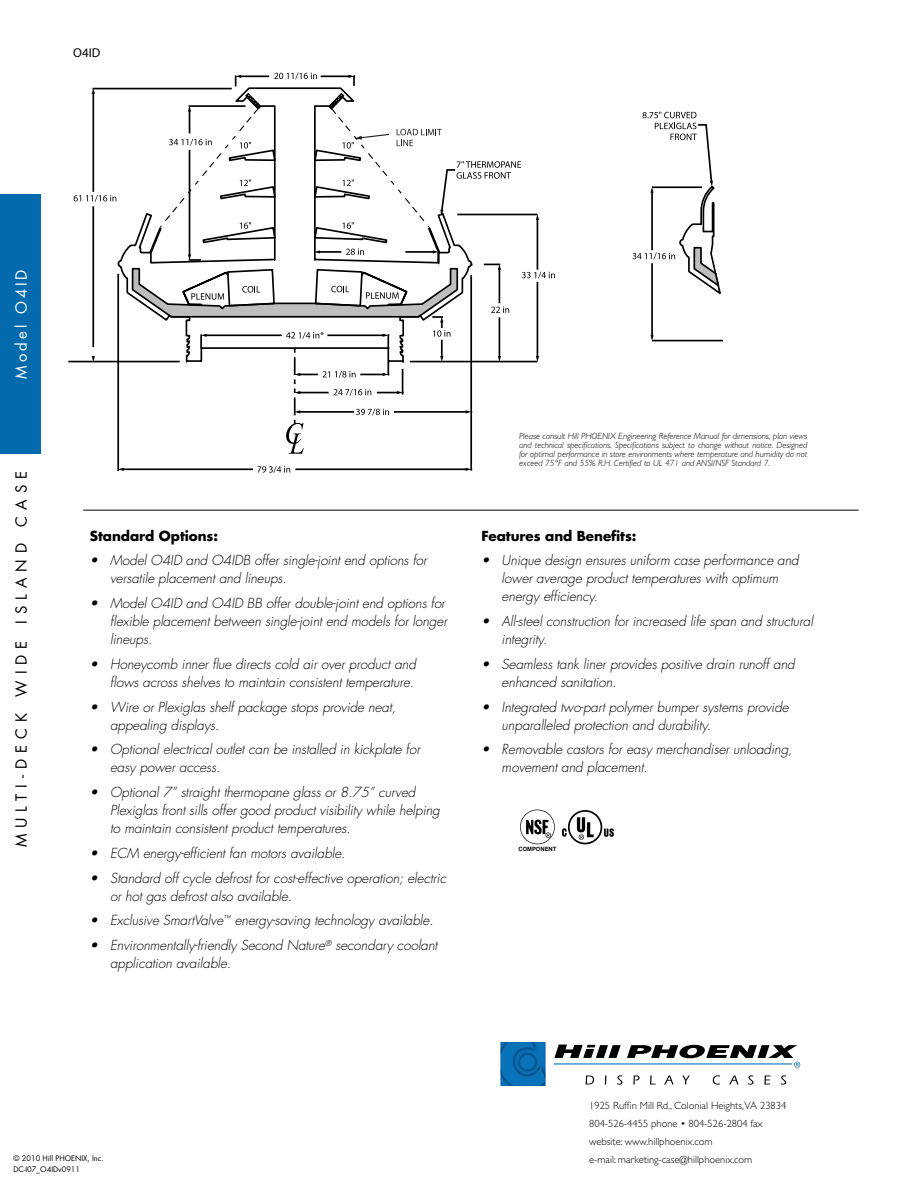
<style>
.page{position:relative;width:918px;height:1188px;background:#fff}
.page>*{position:absolute;margin:0;border:0;box-sizing:border-box;transform-origin:0 0}
.t1{font:15px "Futura";letter-spacing:.4em;color:#000}
.t2{font:15px "Futura";letter-spacing:.2em;color:#fff}
.t3{font:italic 300 13.5px/18px "Futura";letter-spacing:-.005em;color:#000}
.t4{font:700 13.5px "Futura";letter-spacing:-.005em;color:#000}
.t5{font:12.9px "Myriad Pro";color:#000}
.t6{font:300 10.5px/18px "Gill Sans";color:#000}
.t7{font:italic 300 9px/9px "Gill Sans";letter-spacing:-.005em;color:#000;text-align:justify}
.t8{font:7.5px/10.5px "Futura";color:#000}
.t9{font:700 5.85px "Helvetica";color:#000}
</style>
<div class="page">
<hr style="left:117px;top:274px;width:2px;height:197px;background:#000">
<hr style="left:470px;top:275px;width:2px;height:196px;background:#000">
<hr style="left:123px;top:468px;width:130px;height:2px;background:#000">
<svg style="left:119px;top:468px;width:5px;height:3px"></svg>
<hr style="left:295px;top:468px;width:172px;height:2px;background:#000">
<svg style="left:466px;top:468px;width:6px;height:3px"></svg>
<hr style="left:240px;top:75px;width:29px;height:2px;background:#000">
<svg style="left:235px;top:75px;width:6px;height:11px"></svg>
<hr style="left:321px;top:75px;width:29px;height:2px;background:#000">
<svg style="left:348px;top:75px;width:7px;height:11px"></svg>
<hr style="left:68px;top:361px;width:112px;height:1px;background:#000">
<hr style="left:92px;top:88px;width:140px;height:1px;background:#000">
<hr style="left:92px;top:206px;width:2px;height:141px;background:#000">
<svg style="left:92px;top:356px;width:3px;height:5px"></svg>
<hr style="left:92px;top:93px;width:2px;height:99px;background:#000">
<svg style="left:92px;top:88px;width:3px;height:6px"></svg>
<svg style="left:257px;top:466px;width:33px;height:7px"></svg>
<svg style="left:274px;top:73px;width:43px;height:6px"></svg>
<svg style="left:74px;top:195px;width:42px;height:7px"></svg>
<svg style="left:117px;top:87px;width:230px;height:276px"></svg>
<svg style="left:131px;top:93px;width:424px;height:361px"></svg>
<div style="left:0;top:194px;width:40px;height:260px;background:#046aae"></div>
<svg style="left:554px;top:1045px;width:67px;height:13px"></svg>
<hr style="left:553px;top:1063px;width:240px;height:1px;background:#0072bc">
<svg style="left:627px;top:1045px;width:173px;height:23px"></svg>
<svg style="left:586px;top:1076px;width:8px;height:8px"></svg>
<svg style="left:617px;top:1075px;width:5px;height:10px"></svg>
<svg style="left:633px;top:1076px;width:7px;height:8px"></svg>
<svg style="left:650px;top:1076px;width:6px;height:8px"></svg>
<svg style="left:664px;top:1076px;width:9px;height:8px"></svg>
<svg style="left:682px;top:1076px;width:8px;height:8px"></svg>
<svg style="left:713px;top:1075px;width:7px;height:10px"></svg>
<svg style="left:729px;top:1076px;width:10px;height:8px"></svg>
<svg style="left:748px;top:1075px;width:5px;height:10px"></svg>
<svg style="left:764px;top:1076px;width:7px;height:8px"></svg>
<svg style="left:781px;top:1075px;width:5px;height:10px"></svg>
<img style="left:501px;top:1042px;width:44px;height:44px">
<hr style="left:83px;top:510px;width:776px;height:1px;background:#000">
<hr style="left:652px;top:340px;width:71px;height:1px;background:#000">
<hr style="left:651px;top:263px;width:2px;height:73px;background:#000">
<svg style="left:650px;top:335px;width:4px;height:6px"></svg>
<svg style="left:633px;top:112px;width:88px;height:185px"></svg>
<svg style="left:520px;top:810px;width:35px;height:34px"></svg>
<svg style="left:562px;top:810px;width:52px;height:34px"></svg>
<p class="t5" style="left:73px;top:45px;width:29px">O4ID</p>
<p class="t2" style="left:11px;top:379px;width:111px;rotate:-90deg">Model O4ID</p>
<p class="t1" style="left:11px;top:847px;width:378px;rotate:-90deg">MULTI-DECK WIDE ISLAND CASE</p>
<p class="t4" style="left:90px;top:526px;width:130px">Standard Options:</p>
<p class="t3" style="left:110px;top:552px;width:318px;text-indent:-20px">• Model O4ID and O4IDB offer single-joint end options for versatile placement and lineups.</p>
<p class="t3" style="left:110px;top:594px;width:338px;text-indent:-20px">• Model O4ID and O4ID BB offer double-joint end options for flexible placement between single-joint end models for longer lineups.</p>
<p class="t3" style="left:90px;top:655px;width:328px;text-align:right">• Honeycomb inner flue directs cold air over product and flows across shelves to maintain consistent temperature.</p>
<p class="t3" style="left:110px;top:698px;width:287px;text-indent:-20px">• Wire or Plexiglas shelf package stops provide neat, appealing displays.</p>
<p class="t3" style="left:110px;top:741px;width:311px;text-indent:-20px">• Optional electrical outlet can be installed in kickplate for easy power access.</p>
<p class="t3" style="left:110px;top:783px;width:331px;text-indent:-20px">• Optional 7” straight thermopane glass or 8.75” curved<br>Plexiglas front sills offer good product visibility while helping to maintain consistent product temperatures.</p>
<p class="t3" style="left:90px;top:844px;width:257px">• ECM energy-efficient fan motors available.</p>
<p class="t3" style="left:110px;top:869px;width:337px;text-indent:-20px">• Standard off cycle defrost for cost-effective operation; electric or hot gas defrost also available.</p>
<p class="t3" style="left:90px;top:912px;width:345px">• Exclusive SmartValve<sup>™</sup> energy-saving technology available.</p>
<p class="t3" style="left:110px;top:936px;width:329px;text-indent:-20px">• Environmentally-friendly Second Nature<sup>®</sup> secondary coolant application available.</p>
<p class="t7" style="left:519px;top:432px;width:290px">Please consult Hill PHOENIX Engineering Reference Manual for dimensions, plan views and technical specifications. Specifications subject to change without notice. Designed for optimal performance in store environments where temperature and humidity do not exceed 75°F and 55% R.H. Certified to UL 471 and ANSI/NSF Standard 7.</p>
<p class="t4" style="left:481px;top:526px;width:157px">Features and Benefits:</p>
<p class="t3" style="left:502px;top:552px;width:299px;text-indent:-20px">• Unique design ensures uniform case performance and lower average product temperatures with optimum energy efficiency.</p>
<p class="t3" style="left:502px;top:612px;width:313px;text-indent:-20px">• All-steel construction for increased life span and structural integrity.</p>
<p class="t3" style="left:502px;top:655px;width:295px;text-indent:-20px">• Seamless tank liner provides positive drain runoff and enhanced sanitation.</p>
<p class="t3" style="left:502px;top:698px;width:289px;text-indent:-20px">• Integrated two-part polymer bumper systems provide unparalleled protection and durability.</p>
<p class="t3" style="left:502px;top:741px;width:292px;text-indent:-20px">• Removable castors for easy merchandiser unloading, movement and placement.</p>
<p class="t9" style="left:518px;top:845px;width:39px">COMPONENT</p>
<p class="t8" style="left:14px;top:1153px;width:92px">© 2010 Hill PHOENIX, Inc.<br>DC-I07_O4IDv0911</p>
<p class="t6" style="left:589px;top:1097px;width:199px">1925 Ruffin Mill Rd., Colonial Heights,VA 23834<br>804-526-4455 phone • 804-526-2804 fax website: www.hillphoenix.com<br>e-mail: marketing-case@hillphoenix.com</p>
</div>
